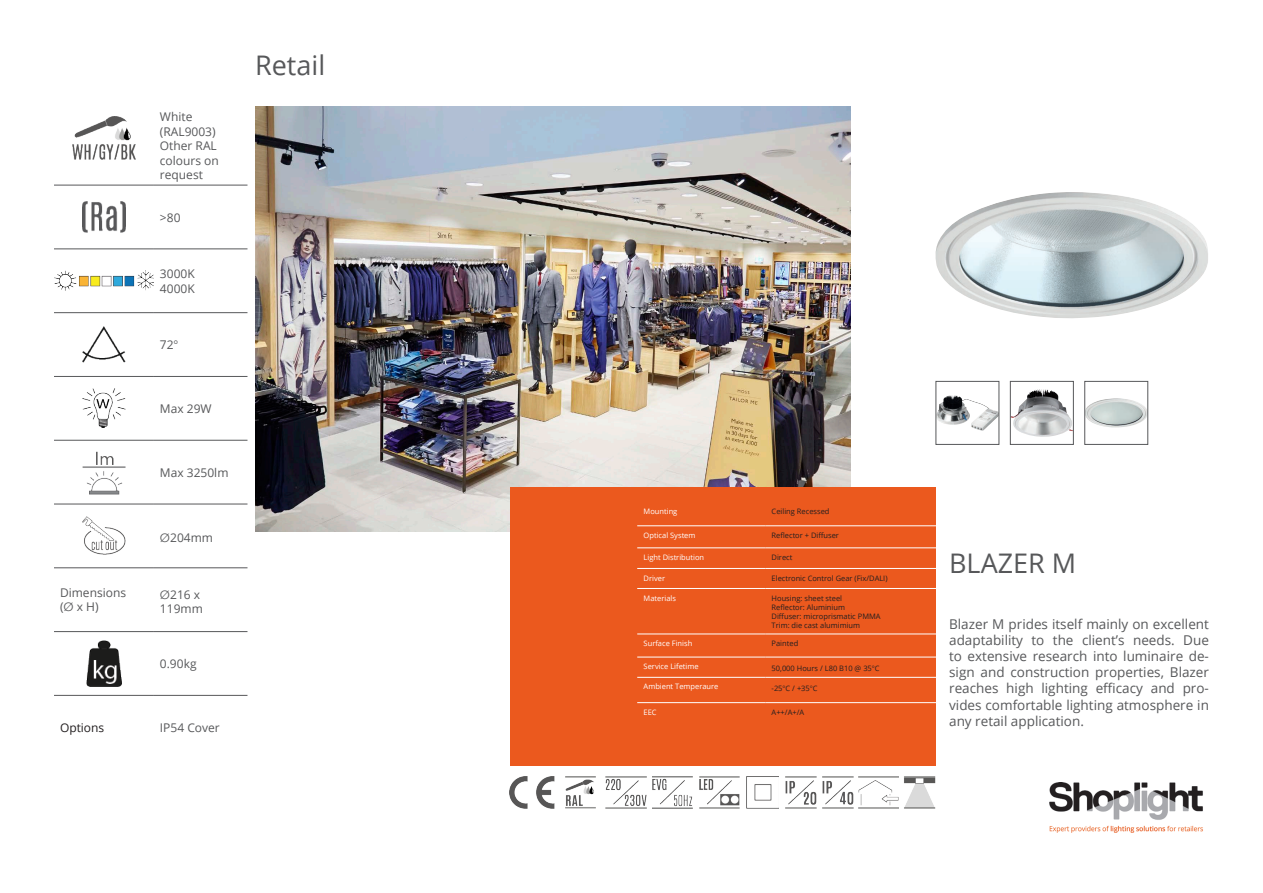
<style>
.page{position:relative;width:1263px;height:893px;background:#fff}
.page>*{position:absolute;margin:0;border:0;box-sizing:border-box;transform-origin:0 0}
.t1{font:27px "Open Sans";color:#57585a}
.t2{font:13.5px/16.2px "Open Sans";color:#57585a;text-align:justify}
.t3{font:12px/14.4px "Open Sans";color:#57585a}
.t4{font:12px "Open Sans";color:#231f20}
.t5{font:7.5px "Open Sans";color:#231f20}
.t6{font:7.5px "Open Sans";color:#fff}
.s1{font-family:"Avenir Next"}
</style>
<div class="page">
<img style="left:1050px;top:783px;width:153px;height:50px">
<img style="left:255px;top:106px;width:595px;height:425px">
<img style="left:935px;top:192px;width:273px;height:127px">
<img style="left:937px;top:395px;width:60px;height:36px">
<div style="left:935px;top:381px;width:64px;height:64px;border:1px solid #57585a"></div>
<img style="left:1012px;top:389px;width:60px;height:48px">
<div style="left:1010px;top:381px;width:64px;height:64px;border:1px solid #57585a"></div>
<img style="left:1086px;top:398px;width:60px;height:29px">
<div style="left:1084px;top:381px;width:64px;height:64px;border:1px solid #57585a"></div>
<div style="left:510px;top:487px;width:425px;height:278px;background:#eb591e"></div>
<hr style="left:637px;top:525px;width:128px;height:1px;background:#fff">
<hr style="left:765px;top:525px;width:171px;height:1px;background:#fff">
<hr style="left:637px;top:547px;width:128px;height:1px;background:#fff">
<hr style="left:765px;top:547px;width:171px;height:1px;background:#fff">
<hr style="left:637px;top:568px;width:128px;height:1px;background:#fff">
<hr style="left:765px;top:568px;width:171px;height:1px;background:#fff">
<hr style="left:637px;top:588px;width:128px;height:1px;background:#fff">
<hr style="left:765px;top:588px;width:171px;height:1px;background:#fff">
<hr style="left:637px;top:634px;width:128px;height:1px;background:#fff">
<hr style="left:765px;top:634px;width:171px;height:1px;background:#fff">
<hr style="left:637px;top:657px;width:128px;height:1px;background:#fff">
<hr style="left:765px;top:657px;width:171px;height:1px;background:#fff">
<hr style="left:637px;top:677px;width:128px;height:1px;background:#fff">
<hr style="left:765px;top:677px;width:171px;height:1px;background:#fff">
<hr style="left:637px;top:702px;width:128px;height:1px;background:#fff">
<hr style="left:765px;top:702px;width:171px;height:1px;background:#fff">
<hr style="left:54px;top:185px;width:100px;height:1px;background:#57585a">
<hr style="left:154px;top:185px;width:93px;height:1px;background:#57585a">
<hr style="left:54px;top:248px;width:100px;height:1px;background:#57585a">
<hr style="left:154px;top:248px;width:93px;height:1px;background:#57585a">
<hr style="left:54px;top:312px;width:100px;height:1px;background:#57585a">
<hr style="left:154px;top:312px;width:93px;height:1px;background:#57585a">
<hr style="left:54px;top:376px;width:100px;height:1px;background:#57585a">
<hr style="left:154px;top:376px;width:93px;height:1px;background:#57585a">
<hr style="left:54px;top:440px;width:100px;height:1px;background:#57585a">
<hr style="left:154px;top:440px;width:93px;height:1px;background:#57585a">
<hr style="left:54px;top:504px;width:100px;height:1px;background:#57585a">
<hr style="left:154px;top:504px;width:93px;height:1px;background:#57585a">
<hr style="left:54px;top:567px;width:100px;height:1px;background:#57585a">
<hr style="left:154px;top:567px;width:93px;height:1px;background:#57585a">
<hr style="left:54px;top:631px;width:100px;height:1px;background:#57585a">
<hr style="left:154px;top:631px;width:93px;height:1px;background:#57585a">
<hr style="left:54px;top:695px;width:100px;height:1px;background:#57585a">
<hr style="left:154px;top:695px;width:93px;height:1px;background:#57585a">
<img style="left:72px;top:117px;width:64px;height:42px">
<img style="left:83px;top:202px;width:42px;height:30px">
<img style="left:54px;top:271px;width:100px;height:20px">
<img style="left:83px;top:326px;width:42px;height:37px">
<img style="left:83px;top:389px;width:42px;height:39px">
<img style="left:83px;top:451px;width:42px;height:43px">
<img style="left:83px;top:517px;width:42px;height:38px">
<img style="left:86px;top:640px;width:36px;height:47px">
<img style="left:510px;top:776px;width:45px;height:32px">
<img style="left:904px;top:776px;width:31px;height:32px">
<img style="left:747px;top:776px;width:32px;height:32px">
<img style="left:652px;top:776px;width:40px;height:32px">
<img style="left:858px;top:776px;width:41px;height:32px">
<img style="left:822px;top:776px;width:31px;height:32px">
<img style="left:786px;top:776px;width:30px;height:32px">
<img style="left:699px;top:776px;width:41px;height:32px">
<img style="left:606px;top:776px;width:40px;height:32px">
<img style="left:566px;top:776px;width:30px;height:32px">
<p class="t3" style="left:160px;top:110px;width:57px">White (RAL9003)</p>
<p class="t3" style="left:160px;top:138px;width:60px">Other RAL colours on request</p>
<p class="t3" style="left:160px;top:210px;width:22px">&gt;80</p>
<p class="t3" style="left:160px;top:266px;width:36px">3000K</p>
<p class="t3" style="left:160px;top:281px;width:36px">4000K</p>
<p class="t3" style="left:160px;top:337px;width:20px">72<span class="s1">°</span></p>
<p class="t3" style="left:160px;top:401px;width:53px">Max 29W</p>
<p class="t3" style="left:160px;top:465px;width:70px">Max 3250lm</p>
<p class="t3" style="left:60px;top:585px;width:68px">Dimensions</p>
<p class="t3" style="left:60px;top:600px;width:40px">(<span class="s1">Ø</span> x H)</p>
<p class="t3" style="left:160px;top:530px;width:55px"><span class="s1">Ø</span>204mm</p>
<p class="t3" style="left:160px;top:587px;width:44px"><span class="s1">Ø</span>216 x<br>119mm</p>
<p class="t3" style="left:160px;top:656px;width:38px">0.90kg</p>
<p class="t4" style="left:60px;top:719px;width:46px">Options</p>
<p class="t3" style="left:160px;top:720px;width:61px">IP54 Cover</p>
<p class="t1" style="left:255px;top:46px;width:72px">Retail</p>
<p class="t6" style="left:644px;top:507px;width:35px">Mounting</p>
<p class="t5" style="left:772px;top:507px;width:59px">Ceiling Recessed</p>
<p class="t6" style="left:644px;top:530px;width:53px">Optical System</p>
<p class="t5" style="left:772px;top:530px;width:69px">Reflector + Diffuser</p>
<p class="t6" style="left:644px;top:552px;width:62px">Light Distribution</p>
<p class="t5" style="left:772px;top:552px;width:22px">Direct</p>
<p class="t6" style="left:644px;top:573px;width:23px">Driver</p>
<p class="t5" style="left:772px;top:573px;width:117px">Electronic Control Gear (Fix/DALI)</p>
<p class="t6" style="left:644px;top:593px;width:34px">Materials</p>
<p class="t5" style="left:772px;top:593px;width:72px">Housing: sheet steel</p>
<p class="t5" style="left:772px;top:602px;width:75px">Reflector: Aluminium</p>
<p class="t5" style="left:772px;top:611px;width:111px">Diffuser: microprismatic PMMA</p>
<p class="t5" style="left:772px;top:620px;width:90px">Trim: die cast alumimium</p>
<p class="t6" style="left:644px;top:638px;width:50px">Surface Finish</p>
<p class="t5" style="left:772px;top:638px;width:28px">Painted</p>
<p class="t6" style="left:644px;top:661px;width:57px">Service Lifetime</p>
<p class="t5" style="left:772px;top:663px;width:109px">50,000 Hours / L80 B10 @ 35<span class="s1">°</span>C</p>
<p class="t6" style="left:644px;top:682px;width:76px">Ambient Temperaure</p>
<p class="t5" style="left:772px;top:683px;width:47px">-25<span class="s1">°</span>C / +35<span class="s1">°</span>C</p>
<p class="t6" style="left:644px;top:707px;width:15px">EEC</p>
<p class="t5" style="left:772px;top:707px;width:34px">A++/A+/A</p>
<p class="t1" style="left:949px;top:545px;width:129px">BLAZER M</p>
<p class="t2" style="left:949px;top:615px;width:261px">Blazer M prides itself mainly on excellent adaptability to the client’s needs. Due to extensive research into luminaire de&shy;sign and construction properties, Blazer reaches high lighting efficacy and pro&shy;vides comfortable lighting atmosphere in any retail application.</p>
</div>
